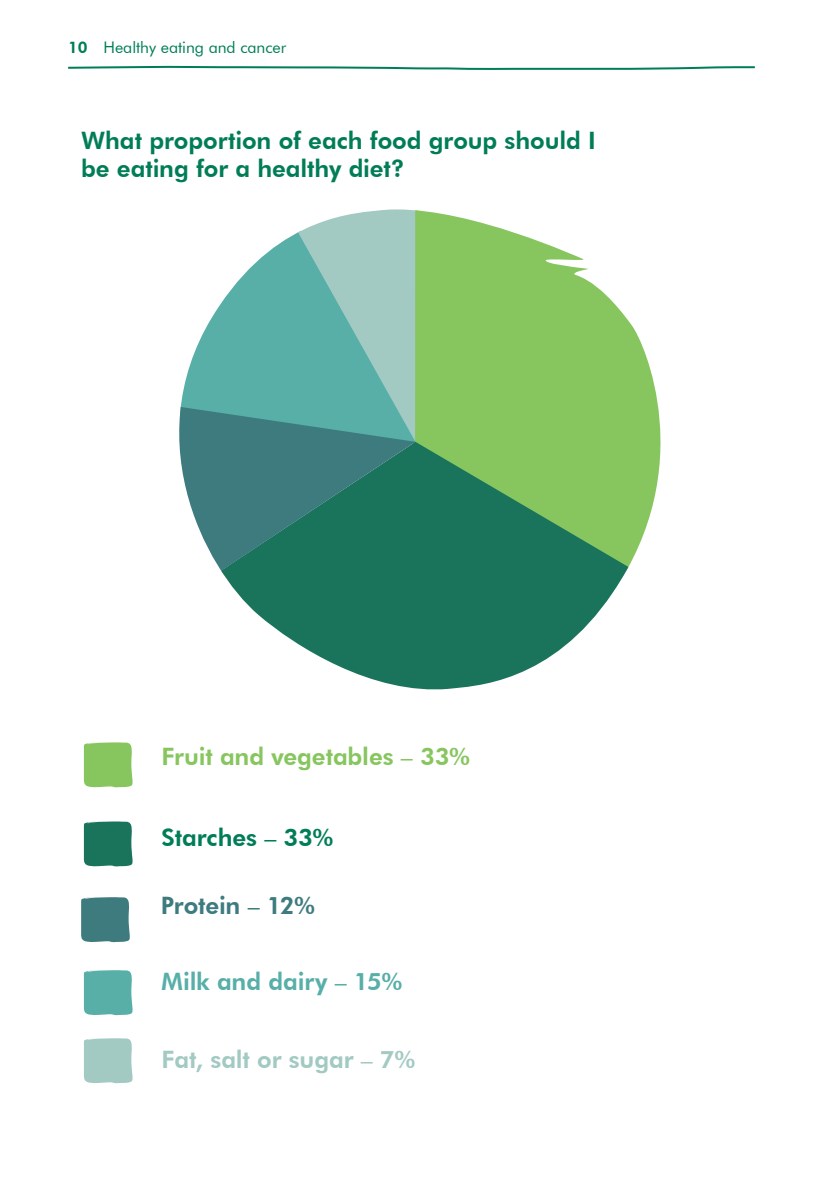
<style>
.page{position:relative;width:840px;height:1191px;background:#fff}
.page>*{position:absolute;margin:0;border:0;box-sizing:border-box;transform-origin:0 0}
.t1{font:800 24px/28px "Futura BT";letter-spacing:-.005em;color:#007d57}
.t2{font:800 24px "Futura BT";letter-spacing:-.005em;color:#87c65f}
.t3{font:800 24px "Futura BT";letter-spacing:-.005em;color:#a2cac2}
.t4{font:800 24px "Futura BT";letter-spacing:-.005em;color:#57afa8}
.t5{font:800 24px "Futura BT";letter-spacing:-.01em;color:#3e7b7f}
.t6{font:16px "Futura BT";letter-spacing:-.005em;color:#007d57}
.s1{font-weight:800}
.s2{font-weight:400}
</style>
<div class="page">
<svg style="left:68px;top:65px;width:687px;height:5px"></svg>
<svg style="left:84px;top:742px;width:49px;height:46px;background:#8fca6a"></svg>
<svg style="left:84px;top:821px;width:49px;height:46px;background:#2a7e66"></svg>
<svg style="left:81px;top:897px;width:49px;height:45px;background:#478185"></svg>
<svg style="left:84px;top:970px;width:49px;height:45px;background:#5fb3ac"></svg>
<svg style="left:84px;top:1038px;width:49px;height:45px;background:#a6ccc5"></svg>
<svg style="left:181px;top:241px;width:102px;height:163px;fill:#57afa8"></svg>
<svg style="left:283px;top:209px;width:132px;height:195px;background:#86c0b9"></svg>
<svg style="left:415px;top:210px;width:246px;height:232px;fill:#87c65f"></svg>
<svg style="left:226px;top:442px;width:435px;height:248px;fill:#1a745b"></svg>
<svg style="left:179px;top:404px;width:236px;height:174px;background:#40867f"></svg>
<p class="t6" style="left:68px;top:38px;width:220px"><span class="s1">10</span> Healthy eating and cancer</p>
<p class="t1" style="left:81px;top:126px;width:516px">What proportion of each food group should I be eating for a healthy diet?</p>
<p class="t2" style="left:161px;top:742px;width:309px">Fruit and vegetables <span class="s2">–</span> 33%</p>
<p class="t1" style="left:161px;top:822px;width:173px">Starches <span class="s2">–</span> 33%</p>
<p class="t5" style="left:161px;top:890px;width:155px">Protein <span class="s2">–</span> 12%</p>
<p class="t4" style="left:161px;top:966px;width:242px">Milk and dairy <span class="s2">–</span> 15%</p>
<p class="t3" style="left:161px;top:1044px;width:255px">Fat, salt or sugar <span class="s2">–</span> 7%</p>
</div>
